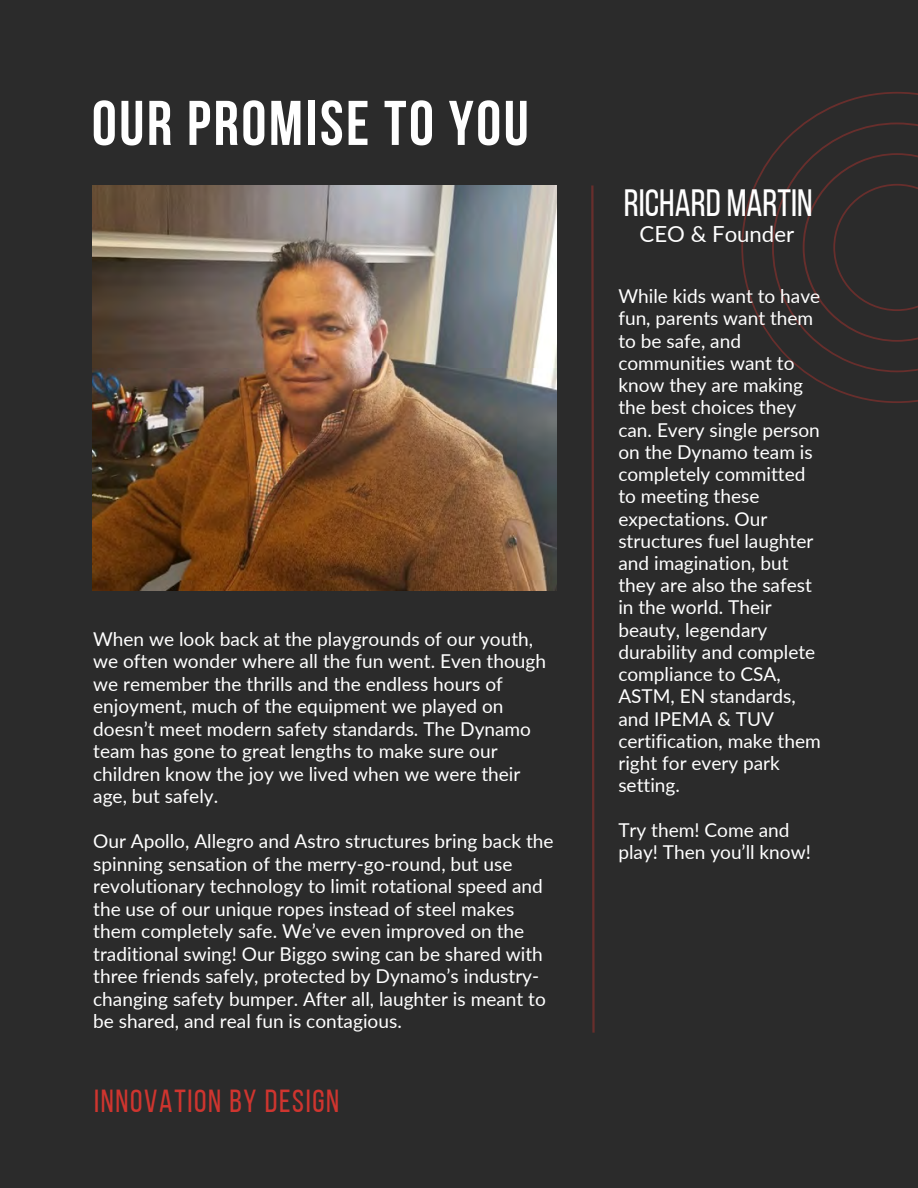
<style>
.page{position:relative;width:918px;height:1188px;background:#2b2b2b}
.page>*{position:absolute;margin:0;border:0;box-sizing:border-box;transform-origin:0 0}
.t1{font:700 63px "Bebas Neue";letter-spacing:.04em;color:#fff}
.t2{font:37.95px "Bebas Neue";color:#fff}
.t3{font:31.8px "Bebas Neue";letter-spacing:.05em;color:#cf352f}
.t4{font:22.2px "Lato";color:#fff}
.t5{font:19.05px/22.2px "Lato";color:#fff}
</style>
<div class="page">
<img style="left:93px;top:185px;width:463px;height:405px">
<svg style="left:591px;top:185px;width:4px;height:848px"></svg>
<svg style="left:741px;top:92px;width:177px;height:311px"></svg>
<p class="t1" style="left:92px;top:98px;width:438px">OUR PROMISE TO YOU</p>
<p class="t5" style="left:93px;top:627px;width:454px">When we look back at the playgrounds of our youth, we often wonder where all the fun went. Even though we remember the thrills and the endless hours of enjoyment, much of the equipment we played on doesn’t meet modern safety standards. The Dynamo team has gone to great lengths to make sure our children know the joy we lived when we were their age, but safely.</p>
<p class="t5" style="left:93px;top:830px;width:462px">Our Apollo, Allegro and Astro structures bring back the spinning sensation of the merry-go-round, but use revolutionary technology to limit rotational speed and the use of our unique ropes instead of steel makes them completely safe. We’ve even improved on the traditional swing! Our Biggo swing can be shared with three friends safely, protected by Dynamo’s industry&shy;changing safety bumper. After all, laughter is meant to be shared, and real fun is contagious.</p>
<h1 class="t3" style="left:94px;top:1088px;width:247px">INNOVATION BY DESIGN</h1>
<h2 class="t2" style="left:624px;top:187px;width:190px">RICHARD MARTIN</h2>
<p class="t4" style="left:640px;top:220px;width:156px">CEO &amp; Founder</p>
<h4 class="t5" style="left:618px;top:285px;width:204px">While kids want to have fun, parents want them to be safe, and communities want to know they are making the best choices they can. Every single person on the Dynamo team is completely committed to meeting these expectations. Our structures fuel laughter and imagination, but they are also the safest in the world. Their beauty, legendary durability and complete compliance to CSA,<br>ASTM, EN standards, and IPEMA &amp; TUV certification, make them right for every park setting.</h4>
<p class="t5" style="left:618px;top:818px;width:194px">Try them! Come and play! Then you’ll know!</p>
</div>
